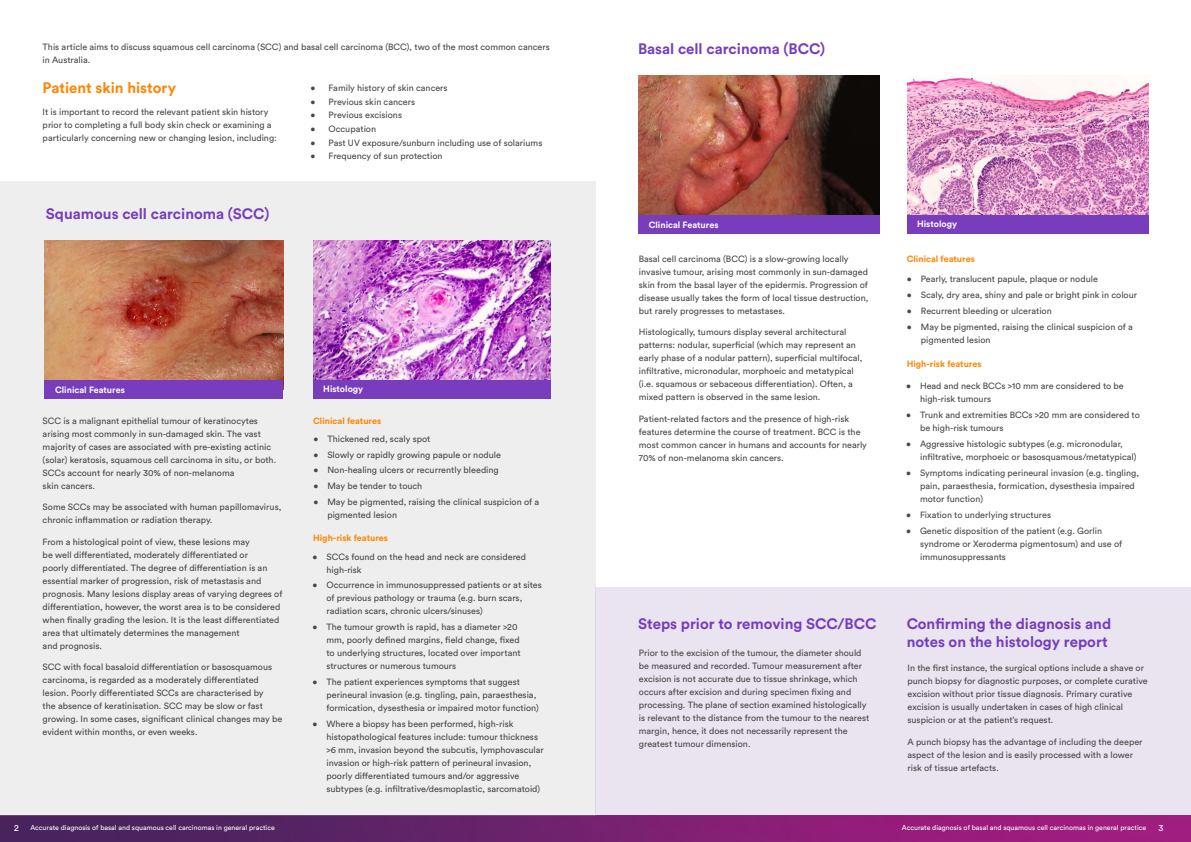
<style>
.page{position:relative;width:1191px;height:842px;background:#fff}
.page>*{position:absolute;margin:0;border:0;box-sizing:border-box;transform-origin:0 0}
.t1{font:700 15px/18px "Circular Std";color:#753dbd}
.t2{font:700 15px "Circular Std";color:#ff8400}
.t3{font:9px/13px "Circular Std";color:#494848}
.t4{font:700 9px "Circular Std";color:#ff8400}
.t5{font:700 9px "Circular Std";color:#fff}
.t6{font:9px "Circular Std";color:#fff}
.t7{font:7px "Circular Std";color:#fff}
</style>
<div class="page">
<img style="left:618px;top:815px;width:573px;height:27px">
<img style="left:0;top:815px;width:618px;height:27px">
<img style="left:907px;top:75px;width:241px;height:140px">
<img style="left:638px;top:75px;width:241px;height:140px">
<div style="left:0;top:181px;width:595px;height:634px;background:#eee"></div>
<div style="left:595px;top:587px;width:596px;height:228px;background:#e9e4f0"></div>
<img style="left:313px;top:241px;width:237px;height:139px">
<img style="left:44px;top:241px;width:239px;height:139px">
<div style="left:44px;top:380px;width:239px;height:18px;background:#773dbd"></div>
<div style="left:638px;top:215px;width:241px;height:19px;background:#773dbd"></div>
<div style="left:313px;top:380px;width:237px;height:18px;background:#773dbd"></div>
<div style="left:906px;top:215px;width:242px;height:19px;background:#773dbd"></div>
<p class="t3" style="left:43px;top:41px;width:508px">This article aims to discuss squamous cell carcinoma (SCC) and basal cell carcinoma (BCC), two of the most common cancers in Australia.</p>
<h1 class="t2" style="left:43px;top:78px;width:135px">Patient skin history</h1>
<p class="t3" style="left:43px;top:106px;width:236px">It is important to record the relevant patient skin history prior to completing a full body skin check or examining a particularly concerning new or changing lesion, including:</p>
<h1 class="t1" style="left:46px;top:204px;width:225px">Squamous cell carcinoma (SCC)</h1>
<p class="t3" style="left:311px;top:81px;width:139px">• Family history of skin cancers</p>
<p class="t3" style="left:311px;top:95px;width:106px">• Previous skin cancers</p>
<p class="t3" style="left:311px;top:108px;width:93px">• Previous excisions</p>
<p class="t3" style="left:311px;top:122px;width:67px">• Occupation</p>
<p class="t3" style="left:311px;top:136px;width:233px">• Past UV exposure/sunburn including use of solariums</p>
<p class="t3" style="left:311px;top:149px;width:133px">• Frequency of sun protection</p>
<p class="t5" style="left:55px;top:384px;width:71px">Clinical Features</p>
<p class="t3" style="left:43px;top:414px;width:235px">SCC is a malignant epithelial tumour of keratinocytes arising most commonly in sun-damaged skin. The vast majority of cases are associated with pre-existing actinic (solar) keratosis, squamous cell carcinoma in situ, or both.<br>SCCs account for nearly 30% of non-melanoma<br>skin cancers.</p>
<p class="t3" style="left:43px;top:501px;width:240px">Some SCCs may be associated with human papillomavirus, chronic inflammation or radiation therapy.</p>
<p class="t3" style="left:43px;top:535px;width:241px">From a histological point of view, these lesions may<br>be well differentiated, moderately differentiated or<br>poorly differentiated. The degree of differentiation is an essential marker of progression, risk of metastasis and prognosis. Many lesions display areas of varying degrees of differentiation, however, the worst area is to be considered when finally grading the lesion. It is the least differentiated area that ultimately determines the management<br>and prognosis.</p>
<p class="t3" style="left:43px;top:661px;width:241px">SCC with focal basaloid differentiation or basosquamous carcinoma, is regarded as a moderately differentiated lesion. Poorly differentiated SCCs are characterised by<br>the absence of keratinisation. SCC may be slow or fast growing. In some cases, significant clinical changes may be evident within months, or even weeks.</p>
<p class="t5" style="left:323px;top:383px;width:42px">Histology</p>
<p class="t4" style="left:313px;top:415px;width:70px">Clinical features</p>
<p class="t3" style="left:313px;top:432px;width:119px">• Thickened red, scaly spot</p>
<p class="t3" style="left:313px;top:448px;width:189px">• Slowly or rapidly growing papule or nodule</p>
<p class="t3" style="left:313px;top:464px;width:187px">• Non-healing ulcers or recurrently bleeding</p>
<p class="t3" style="left:313px;top:479px;width:110px">• May be tender to touch</p>
<p class="t3" style="left:327px;top:495px;width:213px;text-indent:-14px">• May be pigmented, raising the clinical suspicion of a pigmented lesion</p>
<p class="t4" style="left:313px;top:532px;width:76px">High-risk features</p>
<p class="t3" style="left:326px;top:550px;width:201px;text-indent:-14px">• SCCs found on the head and neck are considered high-risk</p>
<p class="t3" style="left:326px;top:579px;width:217px;text-indent:-14px">• Occurrence in immunosuppressed patients or at sites of previous pathology or trauma (e.g. burn scars, radiation scars, chronic ulcers/sinuses)</p>
<p class="t3" style="left:326px;top:620px;width:196px;text-indent:-14px">• The tumour growth is rapid, has a diameter &gt;20 mm, poorly defined margins, field change, fixed to underlying structures, located over important structures or numerous tumours</p>
<p class="t3" style="left:326px;top:675px;width:214px;text-indent:-14px">• The patient experiences symptoms that suggest perineural invasion (e.g. tingling, pain, paraesthesia, formication, dysesthesia or impaired motor function)</p>
<p class="t3" style="left:326px;top:717px;width:219px;text-indent:-14px">• Where a biopsy has been performed, high-risk histopathological features include: tumour thickness &gt;6 mm, invasion beyond the subcutis, lymphovascular invasion or high-risk pattern of perineural invasion, poorly differentiated tumours and/or aggressive subtypes (e.g. infiltrative/desmoplastic, sarcomatoid)</p>
<h1 class="t1" style="left:638px;top:40px;width:189px">Basal cell carcinoma (BCC)</h1>
<p class="t5" style="left:648px;top:219px;width:71px">Clinical Features</p>
<p class="t3" style="left:639px;top:252px;width:231px">Basal cell carcinoma (BCC) is a slow-growing locally invasive tumour, arising most commonly in sun-damaged skin from the basal layer of the epidermis. Progression of disease usually takes the form of local tissue destruction, but rarely progresses to metastases.</p>
<p class="t3" style="left:639px;top:325px;width:225px">Histologically, tumours display several architectural patterns: nodular, superficial (which may represent an early phase of a nodular pattern), superficial multifocal, infiltrative, micronodular, morphoeic and metatypical (i.e. squamous or sebaceous differentiation). Often, a mixed pattern is observed in the same lesion.</p>
<p class="t3" style="left:639px;top:412px;width:230px">Patient-related factors and the presence of high-risk features determine the course of treatment. BCC is the most common cancer in humans and accounts for nearly 70% of non-melanoma skin cancers.</p>
<p class="t5" style="left:917px;top:218px;width:42px">Histology</p>
<p class="t4" style="left:906px;top:253px;width:70px">Clinical features</p>
<p class="t3" style="left:907px;top:272px;width:192px">• Pearly, translucent papule, plaque or nodule</p>
<p class="t3" style="left:907px;top:288px;width:232px">• Scaly, dry area, shiny and pale or bright pink in colour</p>
<p class="t3" style="left:907px;top:304px;width:146px">• Recurrent bleeding or ulceration</p>
<p class="t3" style="left:921px;top:320px;width:213px;text-indent:-14px">• May be pigmented, raising the clinical suspicion of a pigmented lesion</p>
<p class="t4" style="left:906px;top:358px;width:76px">High-risk features</p>
<p class="t3" style="left:920px;top:380px;width:205px;text-indent:-14px">• Head and neck BCCs &gt;10 mm are considered to be high-risk tumours</p>
<p class="t3" style="left:920px;top:408px;width:221px;text-indent:-14px">• Trunk and extremities BCCs &gt;20 mm are considered to be high-risk tumours</p>
<p class="t3" style="left:920px;top:437px;width:218px;text-indent:-14px">• Aggressive histologic subtypes (e.g. micronodular, infiltrative, morphoeic or basosquamous/metatypical)</p>
<p class="t3" style="left:920px;top:466px;width:220px;text-indent:-14px">• Symptoms indicating perineural invasion (e.g. tingling, pain, paraesthesia, formication, dysesthesia impaired motor function)</p>
<p class="t3" style="left:906px;top:508px;width:147px">• Fixation to underlying structures</p>
<p class="t3" style="left:920px;top:524px;width:204px;text-indent:-14px">• Genetic disposition of the patient (e.g. Gorlin syndrome or Xeroderma pigmentosum) and use of immunosuppressants</p>
<h1 class="t1" style="left:638px;top:614px;width:240px">Steps prior to removing SCC/BCC</h1>
<h1 class="t1" style="left:906px;top:614px;width:206px">Confirming the diagnosis and notes on the histology report</h1>
<p class="t3" style="left:639px;top:647px;width:232px">Prior to the excision of the tumour, the diameter should be measured and recorded. Tumour measurement after excision is not accurate due to tissue shrinkage, which occurs after excision and during specimen fixing and processing. The plane of section examined histologically is relevant to the distance from the tumour to the nearest margin, hence, it does not necessarily represent the greatest tumour dimension.</p>
<p class="t3" style="left:907px;top:661px;width:242px">In the first instance, the surgical options include a shave or punch biopsy for diagnostic purposes, or complete curative excision without prior tissue diagnosis. Primary curative excision is usually undertaken in cases of high clinical suspicion or at the patient’s request.</p>
<p class="t3" style="left:907px;top:735px;width:236px">A punch biopsy has the advantage of including the deeper aspect of the lesion and is easily processed with a lower risk of tissue artefacts.</p>
<p class="t7" style="left:30px;top:823px;width:246px">Accurate diagnosis of basal and squamous cell carcinomas in general practice</p>
<p class="t6" style="left:14px;top:822px;width:6px">2</p>
<p class="t6" style="left:1158px;top:822px;width:6px">3</p>
<p class="t7" style="left:902px;top:823px;width:246px">Accurate diagnosis of basal and squamous cell carcinomas in general practice</p>
</div>
